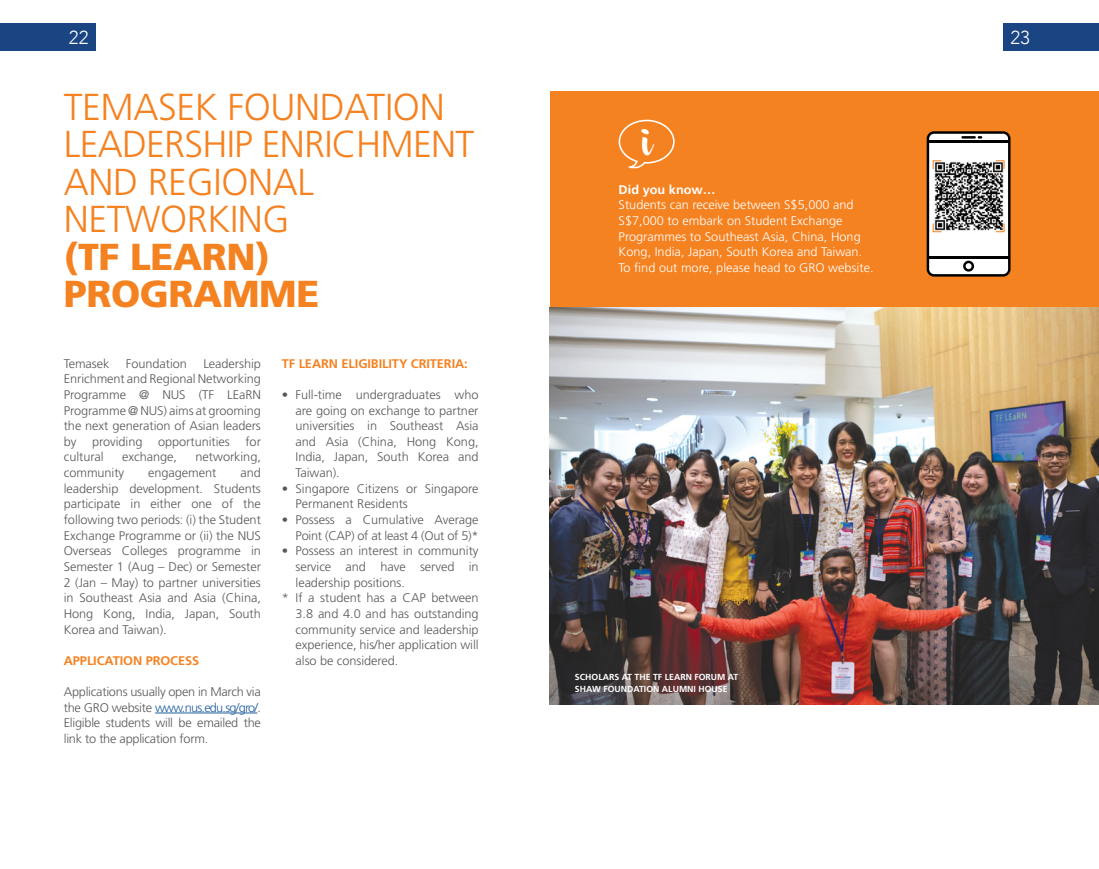
<style>
.page{position:relative;width:1099px;height:869px;background:#fff}
.page>*{position:absolute;margin:0;border:0;box-sizing:border-box;transform-origin:0 0}
.t1{font:38.25px "Beyond The Mountains";color:#fff}
.t2{font:300 37.5px/37.5px "Frutiger LT Std";letter-spacing:-.01em;color:#f58221}
.t3{font:900 37.5px/37.5px "Frutiger LT Std";letter-spacing:-.01em;color:#f58221}
.t4{font:300 18.75px "Avenir";color:#fff}
.t5{font:300 12.5px/15.6px "Frutiger LT Std";letter-spacing:-.005em;color:#58595b;text-align:justify}
.t6{font:300 12.5px/15.6px "Frutiger LT Std";color:#fff}
.t7{font:700 12.5px "Frutiger LT Std";letter-spacing:-.005em;color:#f58221}
.t8{font:700 12.5px "Frutiger LT Std";color:#fff}
.t9{font:700 8.75px/12.5px "Frutiger LT Std";color:#fff}
.s1{color:#215e9e}
</style>
<div class="page">
<hr style="left:155px;top:712px;width:102px;height:1px;background:#215e9e">
<div style="left:550px;top:91px;width:548px;height:225px;background:#f58221"></div>
<svg style="left:618px;top:119px;width:57px;height:50px"></svg>
<img style="left:550px;top:308px;width:548px;height:396px">
<svg style="left:926px;top:131px;width:84px;height:145px;background:#afaba7"></svg>
<div style="left:0;top:23px;width:96px;height:28px;background:#1a4582"></div>
<div style="left:1003px;top:23px;width:95px;height:28px;background:#1a4582"></div>
<h3 class="t4" style="left:69px;top:27px;width:21px">22</h3>
<h3 class="t4" style="left:1010px;top:27px;width:21px">23</h3>
<h2 class="t2" style="left:64px;top:88px;width:412px">TEMASEK FOUNDATION<br>LEADERSHIP ENRICHMENT<br>AND REGIONAL<br>NETWORKING</h2>
<h2 class="t3" style="left:64px;top:238px;width:257px">(TF LEARN)<br>PROGRAMME</h2>
<p class="t5" style="left:64px;top:355px;width:47px">Temasek</p>
<p class="t5" style="left:126px;top:355px;width:63px">Foundation</p>
<p class="t5" style="left:64px;top:355px;width:199px;text-indent:139px">Leadership Enrichment and Regional Networking Programme @ NUS (TF LEaRN Programme @ NUS) aims at grooming the next generation of Asian leaders by</p>
<p class="t5" style="left:92px;top:433px;width:52px">providing</p>
<p class="t5" style="left:158px;top:433px;width:73px">opportunities</p>
<p class="t5" style="left:245px;top:433px;width:17px">for</p>
<p class="t5" style="left:64px;top:449px;width:41px">cultural</p>
<p class="t5" style="left:122px;top:449px;width:56px">exchange,</p>
<p class="t5" style="left:196px;top:449px;width:67px">networking,</p>
<p class="t5" style="left:64px;top:465px;width:62px">community</p>
<p class="t5" style="left:148px;top:465px;width:70px">engagement</p>
<p class="t5" style="left:64px;top:465px;width:199px;text-indent:177px">and leadership development. Students participate in either one of the following two periods: (i) the Student Exchange Programme or (ii) the NUS Overseas Colleges programme in Semester 1 (Aug – Dec) or Semester 2 (Jan – May) to partner universities in Southeast Asia and Asia (China, Hong Kong, India, Japan, South Korea and Taiwan).</p>
<p class="t7" style="left:64px;top:652px;width:137px">APPLICATION PROCESS</p>
<p class="t5" style="left:64px;top:683px;width:199px">Applications usually open in March via the GRO website <span class="s1">www.nus.edu.sg/gro/</span>.<br>Eligible students will be emailed the link to the application form.</p>
<p class="t7" style="left:282px;top:356px;width:187px">TF LEARN ELIGIBILITY CRITERIA:</p>
<p class="t5" style="left:295px;top:387px;width:184px;text-indent:-14px">• Full-time undergraduates who are going on exchange to partner universities in Southeast Asia and Asia (China, Hong Kong, India, Japan, South Korea and Taiwan).</p>
<p class="t5" style="left:295px;top:480px;width:184px;text-indent:-14px">• Singapore Citizens or Singapore<br>Permanent Residents</p>
<p class="t5" style="left:282px;top:512px;width:198px;text-align:right">• Possess a Cumulative Average<br>Point (CAP) of at least 4 (Out of 5)*</p>
<p class="t5" style="left:282px;top:543px;width:198px">• Possess an interest in community</p>
<p class="t5" style="left:295px;top:558px;width:184px">service and have served in</p>
<p class="t5" style="left:295px;top:574px;width:111px">leadership positions.</p>
<p class="t5" style="left:282px;top:590px;width:198px">* If a student has a CAP between</p>
<p class="t5" style="left:295px;top:605px;width:184px">3.8 and 4.0 and has outstanding</p>
<p class="t5" style="left:295px;top:621px;width:184px">community service and leadership</p>
<p class="t5" style="left:295px;top:637px;width:184px">experience, his/her application will</p>
<p class="t5" style="left:295px;top:652px;width:104px">also be considered.</p>
<h1 class="t1" style="left:642px;top:120px;width:11px">i</h1>
<p class="t8" style="left:618px;top:182px;width:99px">Did you know…</p>
<p class="t6" style="left:618px;top:197px;width:256px">Students can receive between S$5,000 and S$7,000 to embark on Student Exchange Programmes to Southeast Asia, China, Hong Kong, India, Japan, South Korea and Taiwan.<br>To find out more, please head to GRO website.</p>
<p class="t9" style="left:575px;top:670px;width:165px">SCHOLARS AT THE TF LEARN FORUM AT<br>SHAW FOUNDATION ALUMNI HOUSE</p>
</div>
